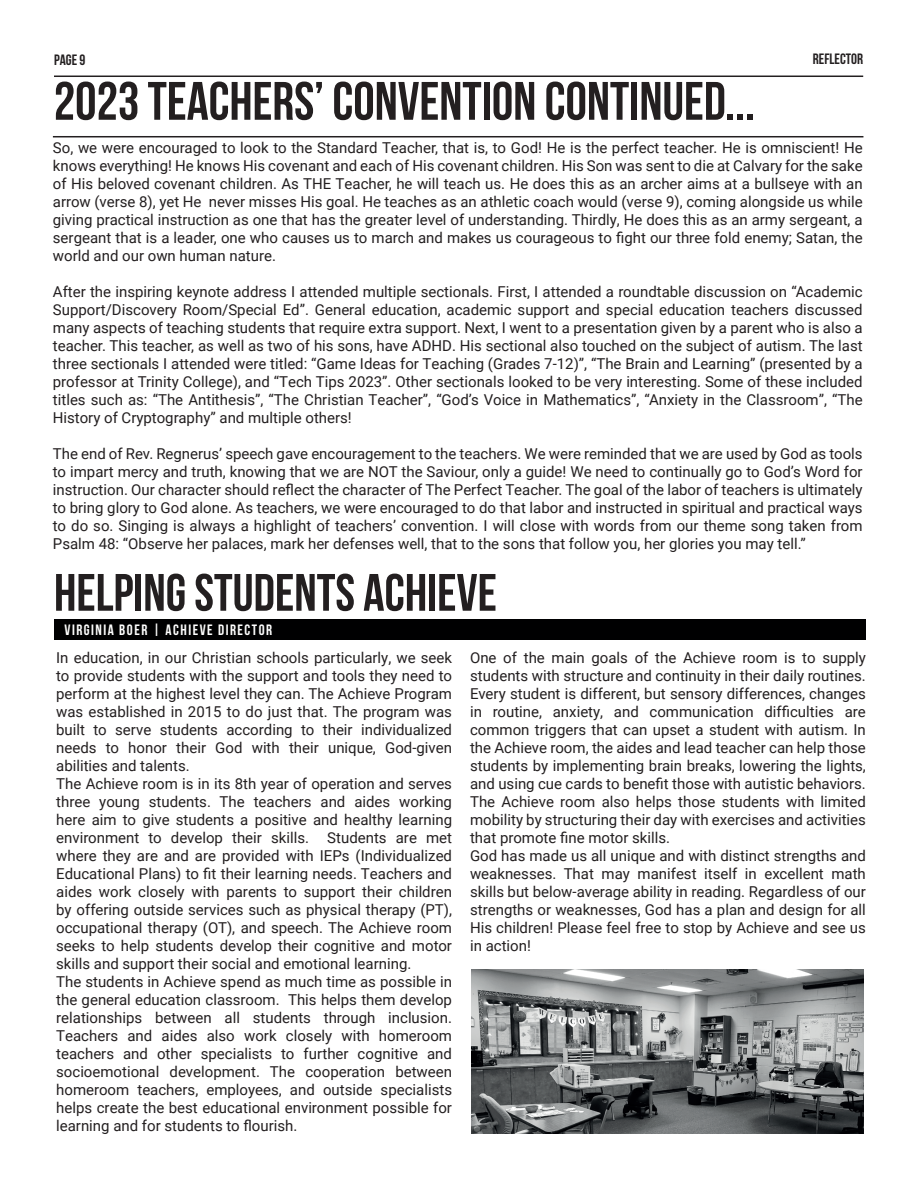
<style>
.page{position:relative;width:918px;height:1188px;background:#fff}
.page>*{position:absolute;margin:0;border:0;box-sizing:border-box;transform-origin:0 0}
.t1{font:700 54px "Bebas Neue";color:#231f20}
.t2{font:700 52.5px "Bebas Neue";color:#231f20}
.t3{font:15px/18px "Roboto";color:#231f20;text-align:justify}
.t4{font:700 15px "Bebas Neue";letter-spacing:.1em;color:#fff}
.t5{font:700 15px "Bebas Neue";color:#231f20}
</style>
<div class="page">
<hr style="left:54px;top:76px;width:809px;height:1px;background:#231f20">
<hr style="left:53px;top:136px;width:810px;height:1px;background:#231f20">
<div style="left:55px;top:619px;width:811px;height:21px;background:#000001"></div>
<img style="left:471px;top:970px;width:393px;height:164px">
<p class="t5" style="left:54px;top:52px;width:33px">PAGE 9</p>
<p class="t5" style="left:813px;top:51px;width:52px">REFLECTOR</p>
<h1 class="t1" style="left:54px;top:71px;width:703px">2023 TEACHERS’ CONVENTION CONTINUED...</h1>
<p class="t3" style="left:53px;top:138px;width:811px">So, we were encouraged to look to the Standard Teacher, that is, to God! He is the perfect teacher. He is omniscient! He knows everything! He knows His covenant and each of His covenant children. His Son was sent to die at Calvary for the sake of His beloved covenant children. As THE Teacher, he will teach us. He does this as an archer aims at a bullseye with an arrow (verse 8), yet He never misses His goal. He teaches as an athletic coach would (verse 9), coming alongside us while giving practical instruction as one that has the greater level of understanding. Thirdly, He does this as an army sergeant, a sergeant that is a leader, one who causes us to march and makes us courageous to fight our three fold enemy; Satan, the world and our own human nature.</p>
<p class="t3" style="left:53px;top:282px;width:811px">After the inspiring keynote address I attended multiple sectionals. First, I attended a roundtable discussion on “Academic Support/Discovery Room/Special Ed”. General education, academic support and special education teachers discussed many aspects of teaching students that require extra support. Next, I went to a presentation given by a parent who is also a teacher. This teacher, as well as two of his sons, have ADHD. His sectional also touched on the subject of autism. The last three sectionals I attended were titled: “Game Ideas for Teaching (Grades 7-12)”, “The Brain and Learning” (presented by a professor at Trinity College), and “Tech Tips 2023”. Other sectionals looked to be very interesting. Some of these included titles such as: “The Antithesis”, “The Christian Teacher”, “God’s Voice in Mathematics”, “Anxiety in the Classroom”, “The History of Cryptography” and multiple others!</p>
<p class="t3" style="left:53px;top:444px;width:811px">The end of Rev. Regnerus’ speech gave encouragement to the teachers. We were reminded that we are used by God as tools to impart mercy and truth, knowing that we are NOT the Saviour, only a guide! We need to continually go to God’s Word for instruction. Our character should reflect the character of The Perfect Teacher. The goal of the labor of teachers is ultimately to bring glory to God alone. As teachers, we were encouraged to do that labor and instructed in spiritual and practical ways to do so. Singing is always a highlight of teachers’ convention. I will close with words from our theme song taken from Psalm 48: “Observe her palaces, mark her defenses well, that to the sons that follow you, her glories you may tell.”</p>
<h2 class="t2" style="left:54px;top:564px;width:444px">HELPING STUDENTS ACHIEVE</h2>
<p class="t4" style="left:65px;top:621px;width:209px">VIRGINIA BOER | ACHIEVE DIRECTOR</p>
<p class="t3" style="left:56px;top:648px;width:397px;text-align:left">In education, in our Christian schools particularly, we seek to provide students with the support and tools they need to perform at the highest level they can. The Achieve Program was established in 2015 to do just that. The program was built to serve students according to their individualized needs to honor their God with their unique, God-given abilities and talents.<br>The Achieve room is in its 8th year of operation and serves three young students. The teachers and aides working here aim to give students a positive and healthy learning environment to develop their skills. Students are met where they are and are provided with IEPs (Individualized Educational Plans) to fit their learning needs. Teachers and aides work closely with parents to support their children by offering outside services such as physical therapy (PT), occupational therapy (OT), and speech. The Achieve room seeks to help students develop their cognitive and motor skills and support their social and emotional learning.<br>The students in Achieve spend as much time as possible in the general education classroom. This helps them develop relationships between all students through inclusion.<br>Teachers and aides also work closely with homeroom teachers and other specialists to further cognitive and socioemotional development. The cooperation between homeroom teachers, employees, and outside specialists helps create the best educational environment possible for learning and for students to flourish.</p>
<p class="t3" style="left:470px;top:648px;width:397px;text-align:left">One of the main goals of the Achieve room is to supply students with structure and continuity in their daily routines.<br>Every student is different, but sensory differences, changes in routine, anxiety, and communication difficulties are common triggers that can upset a student with autism. In the Achieve room, the aides and lead teacher can help those students by implementing brain breaks, lowering the lights, and using cue cards to benefit those with autistic behaviors.<br>The Achieve room also helps those students with limited mobility by structuring their day with exercises and activities that promote fine motor skills.<br>God has made us all unique and with distinct strengths and weaknesses. That may manifest itself in excellent math skills but below-average ability in reading. Regardless of our strengths or weaknesses, God has a plan and design for all His children! Please feel free to stop by Achieve and see us in action!</p>
</div>
